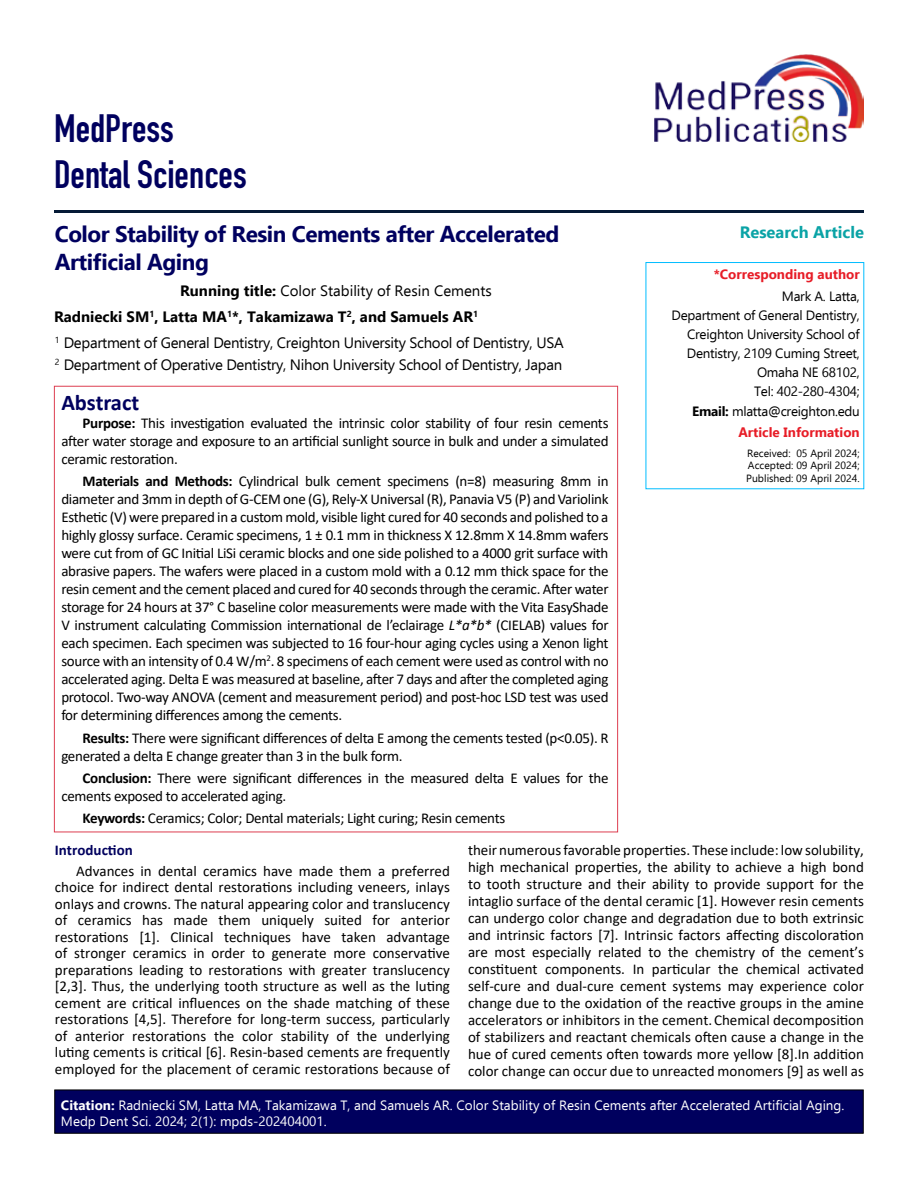
<style>
.page{position:relative;width:918px;height:1188px;background:#fff}
.page>*{position:absolute;margin:0;border:0;box-sizing:border-box;transform-origin:0 0}
.t1{font:39px/45.6px "DIN Engschrift Std";color:#00005e}
.t2{font:700 22.5px/28.2px "Ebrima";letter-spacing:-.02em;color:#00005f}
.t3{font:700 22.5px "Calibri";color:#00005e}
.t4{font:700 16.5px "Ebrima";color:#0aa3a6}
.t5{font:15px/18px "Calibri";letter-spacing:-.02em;color:#000;text-align:justify}
.t6{font:15px/26px "Ebrima";letter-spacing:-.02em;color:#000}
.t7{font:15px "Ebrima";color:#000}
.t8{font:700 15px "Calibri";color:#00005e}
.t9{font:13.5px/16.2px "Ebrima";color:#fff}
.t10{font:13.5px/19.2px "Ebrima";letter-spacing:-.02em;color:#000;text-align:right}
.t11{font:700 13.5px "Ebrima";color:#e71d27}
.t12{font:10.5px/12.6px "Ebrima";color:#000;text-align:justify}
.s1{font-weight:700}
.s2{font-style:italic}
</style>
<div class="page">
<img style="left:655px;top:54px;width:209px;height:87px">
<hr style="left:54px;top:210px;width:810px;height:3px;background:#051a36">
<div style="left:55px;top:1090px;width:808px;height:43px;background:#00005e;border:1px solid #000"></div>
<h1 class="t1" style="left:54px;top:106px;width:194px">MedPress<br>Dental Sciences</h1>
<h2 class="t2" style="left:55px;top:218px;width:506px">Color Stability of Resin Cements after Accelerated<br>Artificial Aging</h2>
<p class="t6" style="left:54px;top:303px;width:511px"><span class="s1">Radniecki SM</span><sup>1</sup><span class="s1">, Latta MA</span><sup>1</sup><span class="s1">*, Takamizawa T</span><sup>2</sup><span class="s1">, and Samuels AR</span><sup>1<br></sup><sup>1</sup> Department of General Dentistry, Creighton University School of Dentistry, USA</p>
<p class="t6" style="left:55px;top:351px;width:509px"><sup>2</sup> Department of Operative Dentistry, Nihon University School of Dentistry, Japan</p>
<h2 class="t3" style="left:61px;top:386px;width:79px">Abstract</h2>
<p class="t5" style="left:61px;top:414px;width:549px;text-indent:21px"><span class="s1">Purpose:</span> This investigation evaluated the intrinsic color stability of four resin cements after water storage and exposure to an artificial sunlight source in bulk and under a simulated ceramic restoration.</p>
<p class="t5" style="left:61px;top:472px;width:549px;text-indent:21px"><span class="s1">Materials and Methods:</span> Cylindrical bulk cement specimens (n=8) measuring 8mm in diameter and 3mm in depth of G-CEM one (G), Rely-X Universal (R), Panavia V5 (P) and Variolink Esthetic (V) were prepared in a custom mold, visible light cured for 40 seconds and polished to a highly glossy surface. Ceramic specimens, 1 ± 0.1 mm in thickness X 12.8mm X 14.8mm wafers were cut from of GC Initial LiSi ceramic blocks and one side polished to a 4000 grit surface with abrasive papers. The wafers were placed in a custom mold with a 0.12 mm thick space for the resin cement and the cement placed and cured for 40 seconds through the ceramic. After water storage for 24 hours at 37° C baseline color measurements were made with the Vita EasyShade V instrument calculating Commission international de l’eclairage <span class="s2">L*a*b*</span> (CIELAB) values for each specimen. Each specimen was subjected to 16 four-hour aging cycles using a Xenon light source with an intensity of 0.4 W/m<sup>2</sup>. 8 specimens of each cement were used as control with no accelerated aging. Delta E was measured at baseline, after 7 days and after the completed aging protocol. Two-way ANOVA (cement and measurement period) and post-hoc LSD test was used for determining differences among the cements.</p>
<p class="t5" style="left:61px;top:728px;width:549px;text-indent:21px"><span class="s1">Results:</span> There were significant differences of delta E among the cements tested (p&lt;0.05). R generated a delta E change greater than 3 in the bulk form.</p>
<p class="t5" style="left:61px;top:769px;width:549px;text-indent:21px"><span class="s1">Conclusion:</span> There were significant differences in the measured delta E values for the cements exposed to accelerated aging.</p>
<p class="t5" style="left:83px;top:809px;width:424px"><span class="s1">Keywords:</span> Ceramics; Color; Dental materials; Light curing; Resin cements</p>
<p class="t7" style="left:180px;top:280px;width:313px"><span class="s1">Running title:</span> Color Stability of Resin Cements</p>
<p class="t4" style="left:740px;top:219px;width:126px">Research Article</p>
<p class="t11" style="left:714px;top:263px;width:148px">*Corresponding author</p>
<p class="t10" style="left:672px;top:286px;width:190px">Mark A. Latta,<br>Department of General Dentistry,<br>Creighton University School of<br>Dentistry, 2109 Cuming Street,<br>Omaha NE 68102,<br>Tel: 402-280-4304;<br><span class="s1">Email:</span> mlatta@creighton.edu</p>
<p class="t11" style="left:738px;top:421px;width:123px">Article Information</p>
<p class="t12" style="left:746px;top:447px;width:115px">Received: 05 April 2024; Accepted: 09 April 2024; Published: 09 April 2024.</p>
<p class="t8" style="left:55px;top:840px;width:79px">Introduction</p>
<p class="t5" style="left:55px;top:862px;width:397px;line-height:16.5px;text-indent:21px">Advances in dental ceramics have made them a preferred choice for indirect dental restorations including veneers, inlays onlays and crowns. The natural appearing color and translucency of ceramics has made them uniquely suited for anterior restorations [1]. Clinical techniques have taken advantage of stronger ceramics in order to generate more conservative preparations leading to restorations with greater translucency [2,3]. Thus, the underlying tooth structure as well as the luting cement are critical influences on the shade matching of these restorations [4,5]. Therefore for long-term success, particularly of anterior restorations the color stability of the underlying luting cements is critical [6]. Resin-based cements are frequently employed for the placement of ceramic restorations because of</p>
<p class="t5" style="left:468px;top:841px;width:398px;line-height:17px">their numerous favorable properties. These include: low solubility, high mechanical properties, the ability to achieve a high bond to tooth structure and their ability to provide support for the intaglio surface of the dental ceramic [1]. However resin cements can undergo color change and degradation due to both extrinsic and intrinsic factors [7]. Intrinsic factors affecting discoloration are most especially related to the chemistry of the cement’s constituent components. In particular the chemical activated self-cure and dual-cure cement systems may experience color change due to the oxidation of the reactive groups in the amine accelerators or inhibitors in the cement.Chemical decomposition of stabilizers and reactant chemicals often cause a change in the hue of cured cements often towards more yellow [8].In addition color change can occur due to unreacted monomers [9] as well as</p>
<p class="t9" style="left:61px;top:1096px;width:785px"><span class="s1">Citation:</span> Radniecki SM, Latta MA, Takamizawa T, and Samuels AR. Color Stability of Resin Cements after Accelerated Artificial Aging.<br>Medp Dent Sci. 2024; 2(1): mpds-202404001.</p>
</div>
